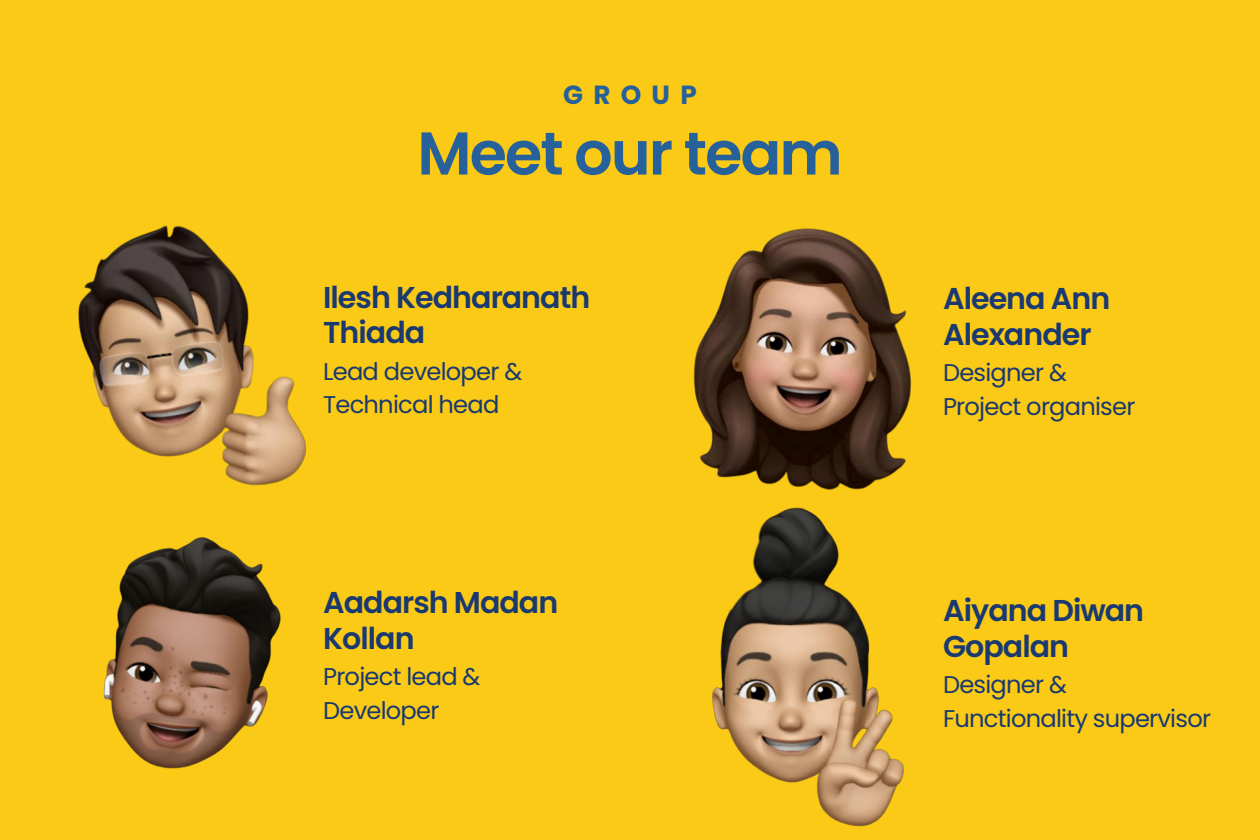
<style>
.page{position:relative;width:1260px;height:840px;background:#faca16}
.page>*{position:absolute;margin:0;border:0;box-sizing:border-box;transform-origin:0 0}
.t1{font:600 60.38px "Poppins";letter-spacing:-.03em;color:#26619c}
.t2{font:600 30.1px/35.5px "Poppins";letter-spacing:-.03em;color:#193970}
.t3{font:700 26.25px "Poppins";letter-spacing:.39em;color:#26619c}
.t4{font:24.24px/33.5px "Poppins";letter-spacing:-.03em;color:#193970}
</style>
<div class="page">
<img style="left:712px;top:508px;width:192px;height:319px">
<img style="left:103px;top:537px;width:178px;height:232px">
<img style="left:78px;top:225px;width:228px;height:261px">
<img style="left:693px;top:228px;width:218px;height:262px">
<h1 class="t3" style="left:563px;top:76px;width:135px">GROUP</h1>
<h3 class="t1" style="left:417px;top:111px;width:427px">Meet our team</h3>
<p class="t2" style="left:323px;top:279px;width:269px">Ilesh Kedharanath<br>Thiada</p>
<h2 class="t4" style="left:323px;top:355px;width:201px">Lead developer &amp;<br>Technical head</h2>
<h2 class="t2" style="left:323px;top:585px;width:237px">Aadarsh Madan<br>Kollan</h2>
<p class="t4" style="left:323px;top:660px;width:159px">Project lead &amp;<br>Developer</p>
<p class="t2" style="left:943px;top:281px;width:169px">Aleena Ann<br>Alexander</p>
<p class="t4" style="left:943px;top:356px;width:125px">Designer &amp;</p>
<h2 class="t4" style="left:943px;top:390px;width:194px">Project organiser</h2>
<p class="t2" style="left:943px;top:593px;width:203px">Aiyana Diwan<br>Gopalan</p>
<p class="t4" style="left:943px;top:668px;width:125px">Designer &amp;</p>
<p class="t4" style="left:943px;top:701px;width:269px">Functionality supervisor</p>
</div>
